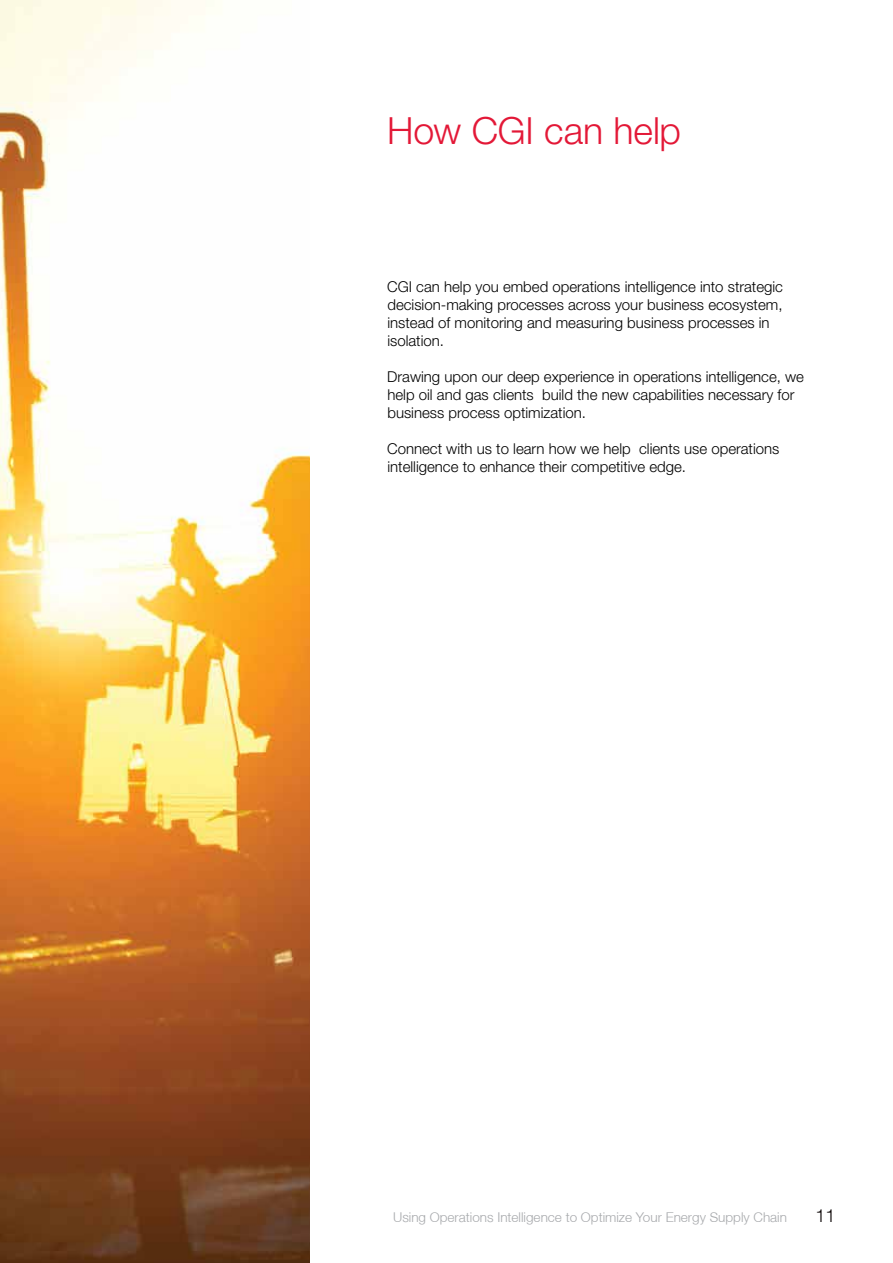
<style>
.page{position:relative;width:893px;height:1263px;background:#fff}
.page>*{position:absolute;margin:0;border:0;box-sizing:border-box;transform-origin:0 0}
.t1{font:300 37.5px "Helvetica Neue LT Std";letter-spacing:-.005em;color:#e31837}
.t2{font:300 18px "Helvetica Neue LT Std";color:#0b0505}
.t3{font:300 15px/18px "Helvetica Neue LT Std";color:#000}
.t4{font:300 13.5px "Helvetica Neue LT";color:#a7a9ac}
</style>
<div class="page">
<img style="left:0;top:0;width:310px;height:1263px">
<h1 class="t1" style="left:387px;top:108px;width:295px">How CGI can help</h1>
<p class="t3" style="left:387px;top:277px;width:397px">CGI can help you embed operations intelligence into strategic decision-making processes across your business ecosystem, instead of monitoring and measuring business processes in isolation.</p>
<p class="t3" style="left:387px;top:367px;width:418px">Drawing upon our deep experience in operations intelligence, we help oil and gas clients build the new capabilities necessary for business process optimization.</p>
<p class="t3" style="left:387px;top:439px;width:394px">Connect with us to learn how we help clients use operations intelligence to enhance their competitive edge.</p>
<p class="t4" style="left:393px;top:1209px;width:395px">Using Operations Intelligence to Optimize Your Energy Supply Chain</p>
<p class="t2" style="left:816px;top:1205px;width:22px">11</p>
</div>
